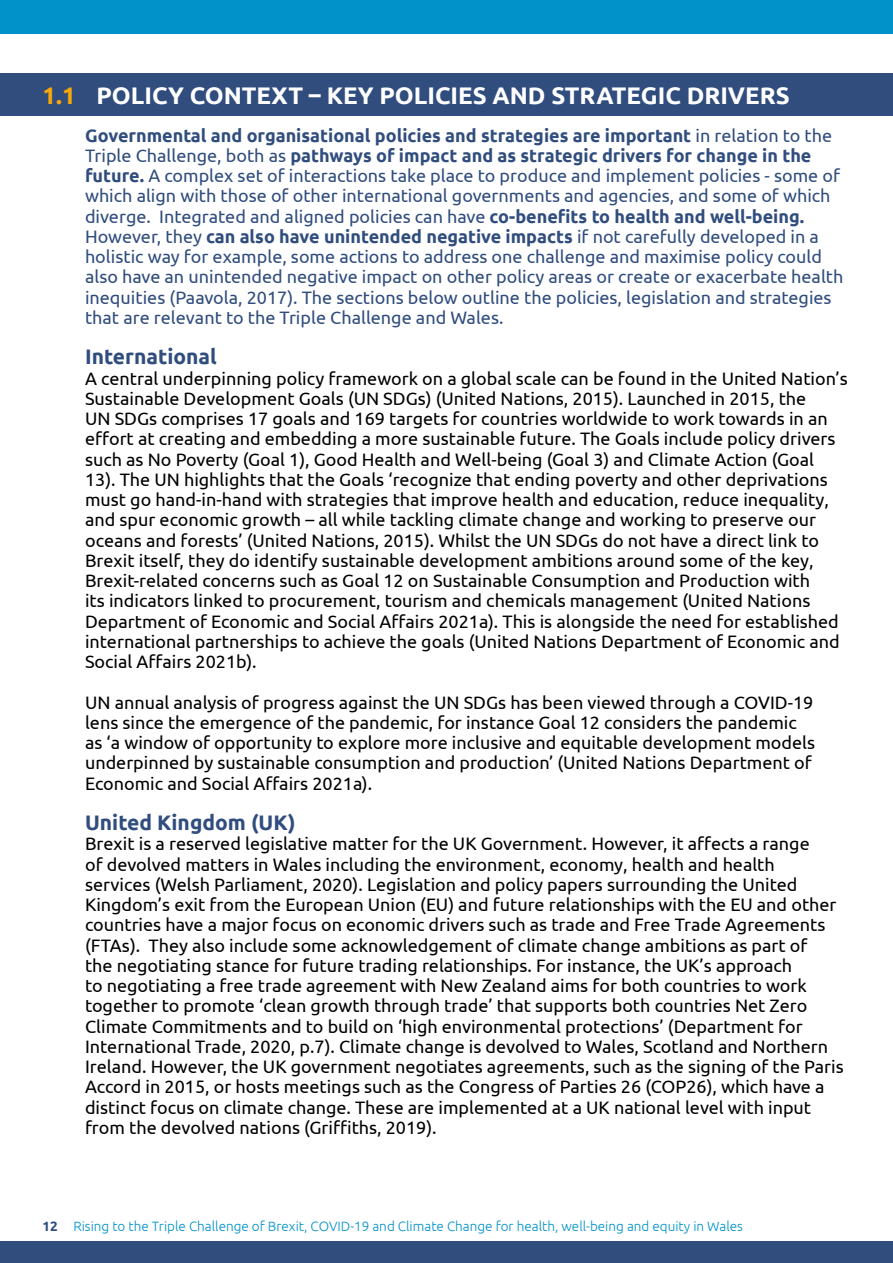
<style>
.page{position:relative;width:893px;height:1263px;background:#fff}
.page>*{position:absolute;margin:0;border:0;box-sizing:border-box;transform-origin:0 0}
.t1{font:700 24px "Ubuntu";color:#fff}
.t2{font:700 21px "Ubuntu";color:#304d7e}
.t3{font:18px/20.2px "Ubuntu";color:#000}
.t4{font:18px/20.2px "Ubuntu";color:#304d7e}
.t5{font:300 13.5px "Ubuntu";color:#0092c9}
.s1{color:#f7a70a}
.s2{font-weight:700}
.s3{font-weight:700;color:#304d7e}
</style>
<div class="page">
<div style="left:0;top:0;width:893px;height:34px;background:#0092c9"></div>
<div style="left:0;top:1242px;width:893px;height:21px;background:#304d7e"></div>
<div style="left:0;top:73px;width:893px;height:43px;background:#304d7e"></div>
<h1 class="t1" style="left:43px;top:81px;width:749px"><span class="s1">1.1</span> POLICY CONTEXT – KEY POLICIES AND STRATEGIC DRIVERS</h1>
<p class="t4" style="left:85px;top:124px;width:760px"><span class="s2">Governmental and organisational policies and strategies are important</span> in relation to the Triple Challenge, both as <span class="s2">pathways of impact and as strategic drivers for change in the future.</span> A complex set of interactions take place to produce and implement policies - some of which align with those of other international governments and agencies, and some of which diverge. Integrated and aligned policies can have <span class="s2">co-benefits to health and well-being.<br></span>However, they <span class="s2">can also have unintended negative impacts</span> if not carefully developed in a holistic way for example, some actions to address one challenge and maximise policy could also have an unintended negative impact on other policy areas or create or exacerbate health inequities (Paavola, 2017). The sections below outline the policies, legislation and strategies that are relevant to the Triple Challenge and Wales.</p>
<p class="t2" style="left:85px;top:344px;width:133px">International</p>
<p class="t3" style="left:85px;top:367px;width:764px">A central underpinning policy framework on a global scale can be found in the United Nation’s Sustainable Development Goals (UN SDGs) (United Nations, 2015). Launched in 2015, the<br>UN SDGs comprises 17 goals and 169 targets for countries worldwide to work towards in an effort at creating and embedding a more sustainable future. The Goals include policy drivers such as No Poverty (Goal 1), Good Health and Well-being (Goal 3) and Climate Action (Goal 13). The UN highlights that the Goals ‘recognize that ending poverty and other deprivations must go hand-in-hand with strategies that improve health and education, reduce inequality, and spur economic growth – all while tackling climate change and working to preserve our oceans and forests’ (United Nations, 2015). Whilst the UN SDGs do not have a direct link to Brexit itself, they do identify sustainable development ambitions around some of the key, Brexit-related concerns such as Goal 12 on Sustainable Consumption and Production with<br>its indicators linked to procurement, tourism and chemicals management (United Nations Department of Economic and Social Affairs 2021a). This is alongside the need for established international partnerships to achieve the goals (United Nations Department of Economic and Social Affairs 2021b).</p>
<p class="t3" style="left:85px;top:691px;width:732px">UN annual analysis of progress against the UN SDGs has been viewed through a COVID-19 lens since the emergence of the pandemic, for instance Goal 12 considers the pandemic as ‘a window of opportunity to explore more inclusive and equitable development models underpinned by sustainable consumption and production’ (United Nations Department of Economic and Social Affairs 2021a).</p>
<p class="t2" style="left:85px;top:810px;width:212px">United Kingdom (UK)</p>
<p class="t3" style="left:85px;top:833px;width:760px">Brexit is a reserved legislative matter for the UK Government. However, it affects a range<br>of devolved matters in Wales including the environment, economy, health and health services (Welsh Parliament, 2020). Legislation and policy papers surrounding the United Kingdom’s exit from the European Union (EU) and future relationships with the EU and other countries have a major focus on economic drivers such as trade and Free Trade Agreements (FTAs). They also include some acknowledgement of climate change ambitions as part of<br>the negotiating stance for future trading relationships. For instance, the UK’s approach<br>to negotiating a free trade agreement with New Zealand aims for both countries to work together to promote ‘clean growth through trade’ that supports both countries Net Zero Climate Commitments and to build on ‘high environmental protections’ (Department for International Trade, 2020, p.7). Climate change is devolved to Wales, Scotland and Northern Ireland. However, the UK government negotiates agreements, such as the signing of the Paris Accord in 2015, or hosts meetings such as the Congress of Parties 26 (COP26), which have a distinct focus on climate change. These are implemented at a UK national level with input from the devolved nations (Griffiths, 2019).</p>
<p class="t5" style="left:43px;top:1218px;width:702px"><span class="s3">12</span> Rising to the Triple Challenge of Brexit, COVID-19 and Climate Change for health, well-being and equity in Wales</p>
</div>
